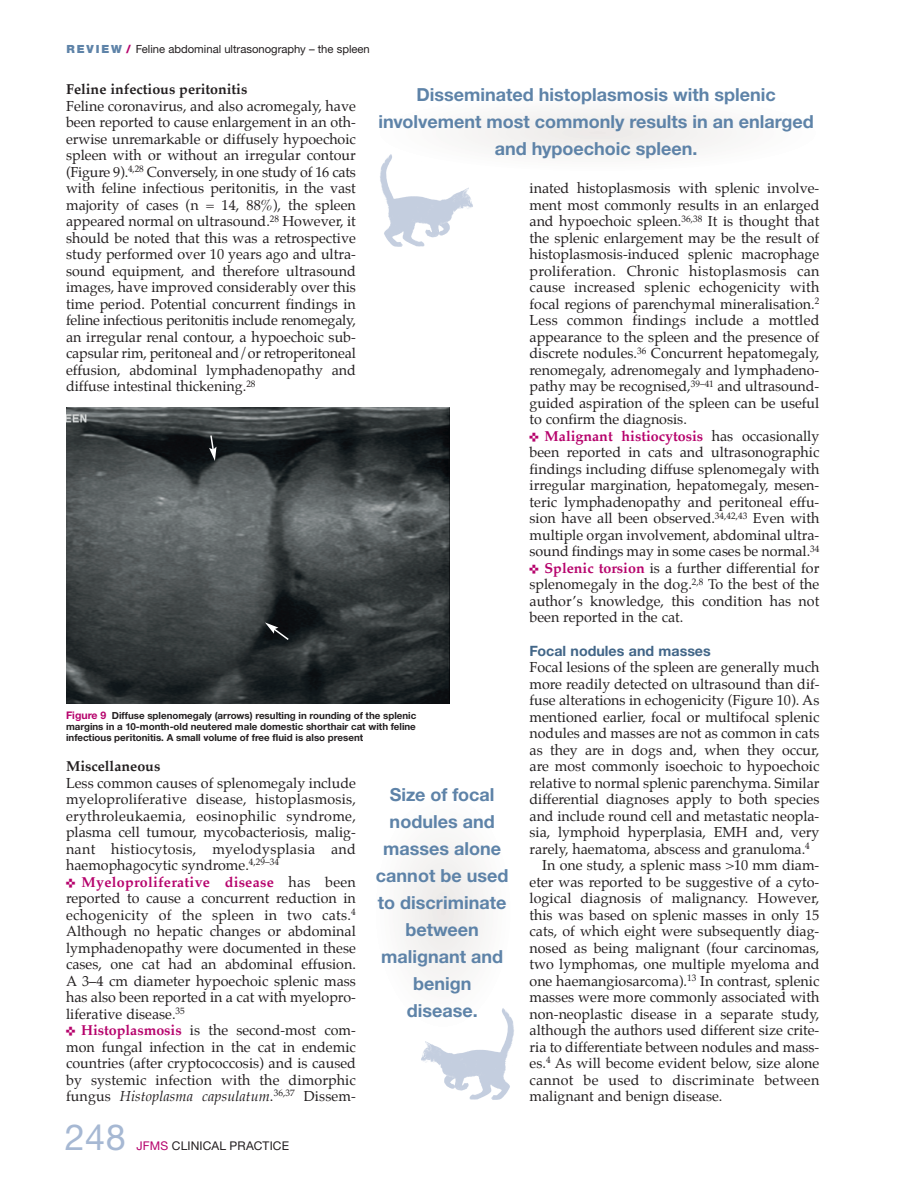
<style>
.page{position:relative;width:899px;height:1194px;background:#fff}
.page>*{position:absolute;margin:0;border:0;box-sizing:border-box;transform-origin:0 0}
.t1{font:36px "Helvetica Neue CE";color:#a6b8d3}
.t2{font:700 18px/27px "Helvetica Neue CE";color:#5e83a8;text-align:center}
.t3{font:14.25px/16.5px "Palatino";color:#231f20;text-align:justify}
.t4{font:700 14.25px "Palatino";color:#231f20}
.t5{font:700 14.25px "Palatino";color:#b6036c}
.t6{font:14.25px "Palatino";letter-spacing:.02em;color:#231f20}
.t7{font:700 14.25px "Helvetica Neue CE";color:#426688}
.t8{font:12px "Helvetica Neue CE";letter-spacing:.01em;color:#231f20}
.t9{font:11.25px "Helvetica Neue CE";color:#231f20}
.t10{font:700 9.75px/11.2px "Helvetica Neue CE";color:#231f20;text-align:justify}
.s1{font-weight:900;color:#5e83a8}
.s2{font-weight:900;color:#b6036c}
.s3{font-weight:400;color:#231f20}
.s4{font-weight:700;color:#b6036c}
.s5{font-size:10.5px;color:#b6036c}
.s6{font-style:italic}
.s7{color:#b6036c}
</style>
<div class="page">
<img style="left:67px;top:408px;width:382px;height:295px">
<svg style="left:265px;top:622px;width:25px;height:19px"></svg>
<svg style="left:209px;top:434px;width:7px;height:27px"></svg>
<div style="left:464px;top:109px;width:268px;height:48px;background:#f5f3f2"></div>
<img style="left:380px;top:148px;width:98px;height:99px">
<div style="left:402px;top:840px;width:83px;height:142px;background:#f5f3f2"></div>
<img style="left:421px;top:1008px;width:93px;height:92px">
<p class="t9" style="left:67px;top:45px;width:305px"><span class="s1">R E V I E W</span> <span class="s2">/</span> Feline abdominal ultrasonography – the spleen</p>
<p class="t4" style="left:66px;top:83px;width:183px">Feline infectious peritonitis</p>
<p class="t3" style="left:66px;top:99px;width:291px">Feline coronavirus, and also acromegaly, have been reported to cause enlargement in an oth&shy;erwise unremarkable or diffusely hypoechoic spleen with or without an irregular contour (Figure 9).<sup>4,28</sup> Conversely, in one study of 16 cats with feline infectious peritonitis, in the vast majority of cases (n = 14, 88%), the spleen appeared normal on ultrasound.<sup>28</sup> However, it should be noted that this was a retrospective study performed over 10 years ago and ultra&shy;sound equipment, and therefore ultrasound images, have improved considerably over this time period. Potential concurrent findings in feline infectious peritonitis include renomegaly, an irregular renal contour, a hypoechoic sub&shy;capsular rim, peritoneal and/or retroperitoneal effusion, abdominal lymphadenopathy and diffuse intestinal thickening.<sup>28</sup></p>
<p class="t2" style="left:378px;top:83px;width:436px">Dissem inated histoplasmosis with splenic involvement most commonly results in an enlarged and hypo echoic spleen.</p>
<p class="t3" style="left:529px;top:181px;width:291px">inated histoplasmosis with splenic involve&shy;ment most commonly results in an enlarged and hypo echoic spleen.<sup>36,38</sup> It is thought that the splenic enlargement may be the result of histoplasmosis-induced splenic macrophage proliferation. Chronic histoplasmosis can cause increased splenic echogenicity with focal regions of parenchymal mineralisation.<sup>2<br></sup>Less common findings include a mottled appearance to the spleen and the presence of discrete nodules.<sup>36</sup> Concurrent hepatomegaly, renomegaly, adrenomegaly and lymphadeno - pathy may be recognised,<sup>39–41</sup> and ultrasound&shy;guided aspiration of the spleen can be useful to confirm the diagnosis.</p>
<p class="t5" style="left:544px;top:429px;width:276px">Malignant histiocytosis <span class="s3">has occasionally</span></p>
<p class="t3" style="left:529px;top:445px;width:291px">been reported in cats and ultrasonographic</p>
<p class="t3" style="left:529px;top:462px;width:291px">findings including diffuse splenomegaly with</p>
<p class="t3" style="left:529px;top:478px;width:291px">irregular margination, hepatomegaly, mesen-</p>
<p class="t3" style="left:529px;top:495px;width:291px">teric lymphadenopathy and peritoneal effu-</p>
<p class="t3" style="left:529px;top:511px;width:291px">sion have all been observed.<sup>34,42,43</sup> Even with</p>
<p class="t3" style="left:529px;top:528px;width:291px">multiple organ involvement, abdominal ultra-</p>
<p class="t3" style="left:529px;top:544px;width:291px">sound findings may in some cases be normal.<sup>34</sup></p>
<p class="t3" style="left:544px;top:561px;width:276px"><span class="s4">Splenic torsion</span> is a further differential for</p>
<p class="t3" style="left:529px;top:577px;width:291px">splenomegaly in the dog.<sup>2,8</sup> To the best of the</p>
<p class="t3" style="left:529px;top:594px;width:291px">author’s knowledge, this condition has not</p>
<p class="t3" style="left:529px;top:610px;width:155px">been reported in the cat.</p>
<p class="t7" style="left:529px;top:645px;width:183px">Focal nodules and masses</p>
<p class="t3" style="left:529px;top:660px;width:291px">Focal lesions of the spleen are generally much</p>
<p class="t3" style="left:529px;top:676px;width:291px">more readily detected on ultrasound than dif-</p>
<p class="t3" style="left:529px;top:693px;width:291px">fuse alterations in echogenicity (Figure 10). As</p>
<p class="t3" style="left:529px;top:709px;width:291px">mentioned earlier, focal or multifocal splenic</p>
<p class="t3" style="left:529px;top:726px;width:291px">nodules and masses are not as common in cats</p>
<p class="t3" style="left:529px;top:742px;width:291px">as they are in dogs and, when they occur,</p>
<p class="t3" style="left:529px;top:759px;width:291px">are most commonly isoechoic to hypoechoic</p>
<p class="t3" style="left:529px;top:775px;width:291px">relative to normal splenic parenchyma. Similar</p>
<p class="t3" style="left:529px;top:792px;width:291px">differential diagnoses apply to both species</p>
<p class="t3" style="left:529px;top:808px;width:291px">and include round cell and metastatic neopla-</p>
<p class="t3" style="left:529px;top:825px;width:291px">sia, lymphoid hyperplasia, EMH and, very</p>
<p class="t3" style="left:529px;top:841px;width:282px">rarely, haematoma, abscess and granuloma.<sup>4</sup></p>
<p class="t3" style="left:542px;top:858px;width:278px">In one study, a splenic mass &gt;10 mm diam-</p>
<p class="t3" style="left:529px;top:874px;width:291px">eter was reported to be suggestive of a cyto-</p>
<p class="t3" style="left:529px;top:891px;width:291px">logical diagnosis of malignancy. However,</p>
<p class="t3" style="left:529px;top:907px;width:291px">this was based on splenic masses in only 15</p>
<p class="t3" style="left:529px;top:924px;width:291px">cats, of which eight were subsequently diag-</p>
<p class="t3" style="left:529px;top:940px;width:291px">nosed as being malignant (four carcinomas,</p>
<p class="t3" style="left:529px;top:957px;width:291px">two lymphomas, one multiple myeloma and</p>
<p class="t3" style="left:529px;top:973px;width:291px">one haemangiosarcoma).<sup>13</sup> In contrast, splenic</p>
<p class="t3" style="left:529px;top:990px;width:291px">masses were more commonly associated with</p>
<p class="t3" style="left:529px;top:1006px;width:291px">non-neoplastic disease in a separate study,</p>
<p class="t3" style="left:529px;top:1023px;width:291px">although the authors used different size crite-</p>
<p class="t3" style="left:529px;top:1039px;width:291px">ria to differentiate between nodules and mass-</p>
<p class="t3" style="left:529px;top:1056px;width:291px">es.<sup>4</sup> As will become evident below, size alone</p>
<p class="t6" style="left:529px;top:1073px;width:291px">cannot be used to discriminate between</p>
<p class="t3" style="left:529px;top:1089px;width:194px">malignant and benign disease.</p>
<p class="t10" style="left:66px;top:710px;width:352px"><span class="s5">Figure 9</span> Diffuse splenomegaly (arrows) resulting in rounding of the splenic margins in a 10-month-old neutered male domestic shorthair cat with feline infectious peritonitis. A small volume of free fluid is also present</p>
<p class="t4" style="left:66px;top:759px;width:96px">Miscellaneous</p>
<p class="t3" style="left:66px;top:775px;width:291px">Less common causes of splenomegaly include myeloproliferative disease, histoplasmosis, erythroleukaemia, eosinophilic syndrome, plasma cell tumour, mycobacteriosis, malig&shy;nant histiocytosis, myelodysplasia and haemophagocytic syndrome.<sup>4,29–34</sup></p>
<p class="t3" style="left:66px;top:874px;width:291px;text-indent:15px"><span class="s4">Myeloproliferative disease</span> has been reported to cause a concurrent reduction in echogenicity of the spleen in two cats.<sup>4<br></sup>Although no hepatic changes or abdominal lymphadenopathy were documented in these cases, one cat had an abdominal effusion.<br>A 3–4 cm diameter hypoechoic splenic mass has also been reported in a cat with myelopro&shy;liferative disease.<sup>35</sup></p>
<p class="t3" style="left:66px;top:1023px;width:291px;text-indent:15px"><span class="s4">Histoplasmosis</span> is the second-most com&shy;mon fungal infection in the cat in endemic countries (after cryptococcosis) and is caused by systemic infection with the dimorphic fungus <span class="s6">Histoplasma capsulatum</span>.<sup>36,37</sup> Dissem -</p>
<p class="t2" style="left:376px;top:782px;width:134px">Size of focal nodules and masses alone cannot be used to discriminate between malignant and benign disease.</p>
<h1 class="t1" style="left:65px;top:1123px;width:62px">248</h1>
<p class="t8" style="left:136px;top:1141px;width:154px"><span class="s7">JFMS</span> CLINICAL PRACTICE</p>
</div>
